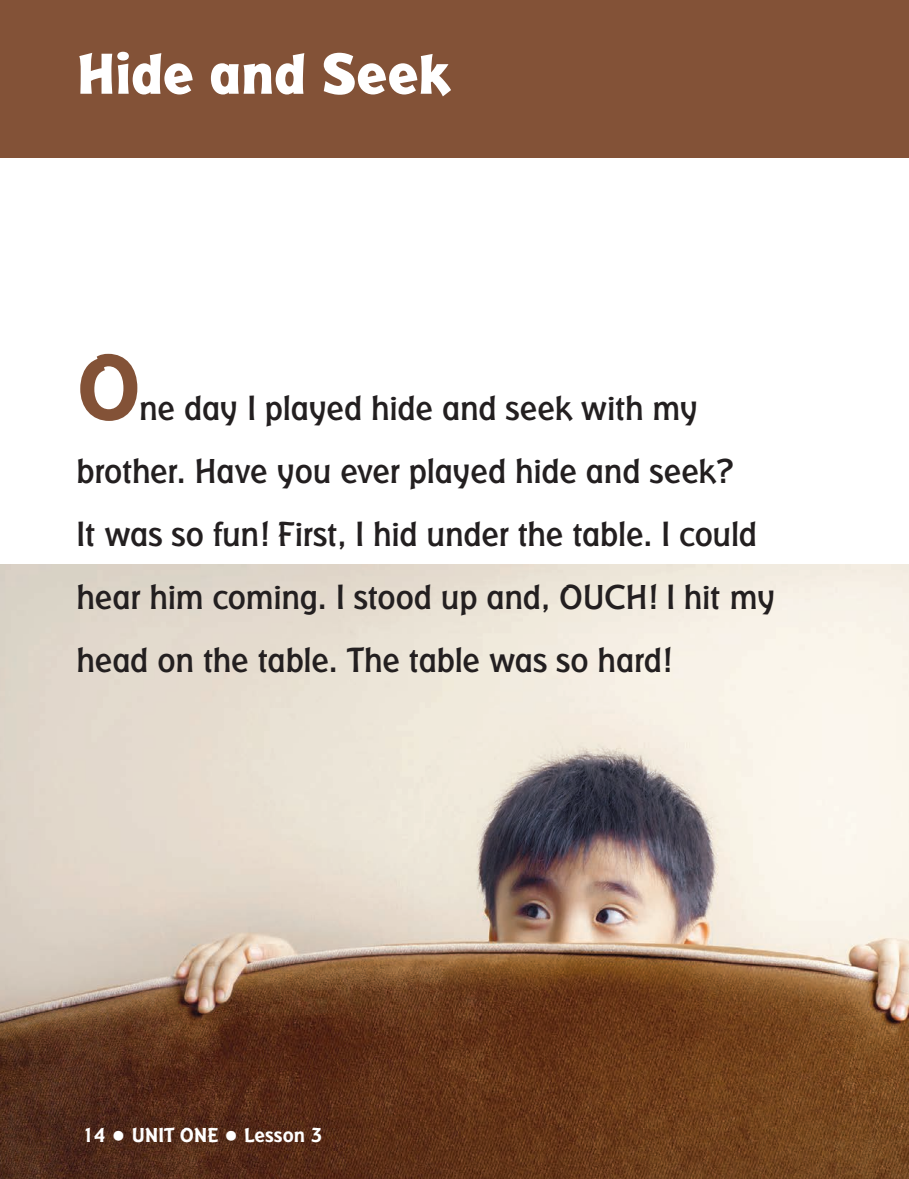
<style>
.page{position:relative;width:909px;height:1179px;background:#fff}
.page>*{position:absolute;margin:0;border:0;box-sizing:border-box;transform-origin:0 0}
.TX{font:700 96px "Badger";color:#835237}
.TI{font:800 60px "Badger";letter-spacing:-.01em;color:#fff}
.TX-2{font:500 36px/63px "Badger";letter-spacing:-.01em;color:#231f20}
.t1{font:700 21px "Badger";color:#fff}
.s1{font-size:42px}
</style>
<div class="page">
<img style="left:0;top:565px;width:909px;height:614px">
<div style="left:0;top:0;width:909px;height:158px;background:#835237"></div>
<p class="TI" style="left:76px;top:39px;width:375px">Hide and Seek</p>
<p class="TX" style="left:76px;top:332px;width:66px">O</p>
<p class="TX-2" style="left:77px;top:375px;width:701px;text-indent:63px">ne day I played hide and seek with my brother. Have you ever played hide and seek?<br>It was so fun! First, I hid under the table. I could hear him coming. I stood up and, OUCH! I hit my head on the table. The table was so hard!</p>
<p class="t1" style="left:82px;top:1123px;width:242px">14 <span class="s1">•</span> UNIT ONE <span class="s1">•</span> Lesson 3</p>
</div>
